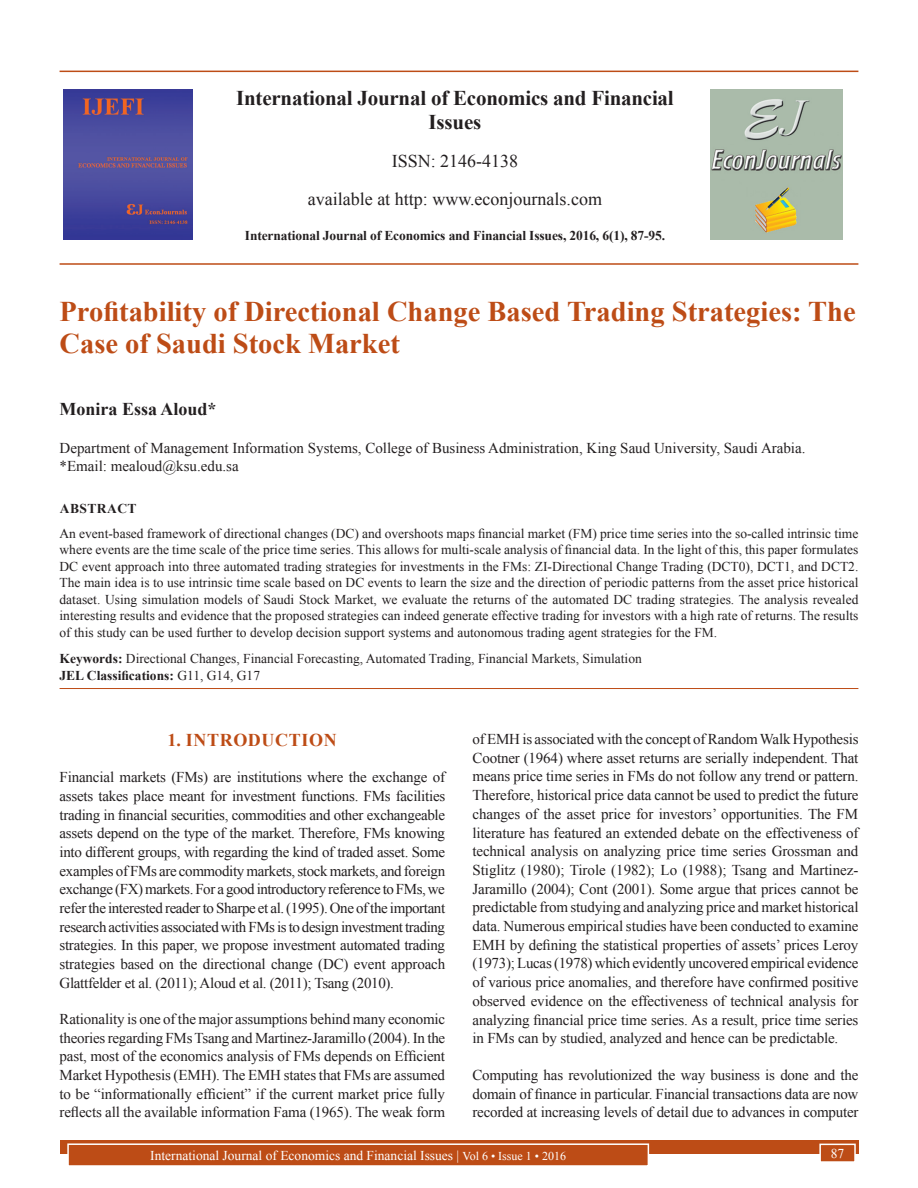
<style>
.page{position:relative;width:918px;height:1188px;background:#fff}
.page>*{position:absolute;margin:0;border:0;box-sizing:border-box;transform-origin:0 0}
.AT{font:700 28.5px/31.5px "Times New Roman";color:#bd4c16}
.Issue_details{font:700 21px/24px "Times New Roman";letter-spacing:-.01em;color:#231f20;text-align:center}
.Issue_details-2{font:18px "Times New Roman";color:#231f20}
.AU{font:700 18px "Times New Roman";color:#231f20}
.t1{font:700 18px "Times New Roman";letter-spacing:.035em;color:#bd4c16}
.TX{font:15px/18.8px "Times New Roman";letter-spacing:-.01em;color:#231f20;text-align:justify}
.AFF{font:15px/18px "Times New Roman";color:#231f20}
.ABS{font:13.5px/16.5px "Times New Roman";color:#231f20;text-align:justify}
.KWD{font:13.5px/16.2px "Times New Roman";color:#231f20}
.Folio{font:13.5px "Times New Roman";color:#fff}
.Issue_details-3{font:700 13.5px "Times New Roman";letter-spacing:-.01em;color:#231f20}
.ABSH{font:700 13.5px "Times New Roman";letter-spacing:.035em;color:#231f20}
.s1{font-weight:700}
.s2{font-size:12px}
</style>
<div class="page">
<hr style="left:60px;top:71px;width:798px;height:1px;background:#bd4c16">
<hr style="left:60px;top:263px;width:798px;height:2px;background:#bd4c16">
<img style="left:64px;top:89px;width:129px;height:151px">
<img style="left:711px;top:89px;width:132px;height:150px">
<div style="left:60px;top:1140px;width:798px;height:13px;background:#bd4c16"></div>
<div style="left:68px;top:1144px;width:580px;height:22px;background:#bd4c16"></div>
<div style="left:67px;top:1143px;width:582px;height:24px;border:2px solid #fff"></div>
<div style="left:820px;top:1144px;width:35px;height:18px;background:#bd4c16"></div>
<div style="left:819px;top:1144px;width:37px;height:19px;border:2px solid #fff"></div>
<hr style="left:60px;top:688px;width:798px;height:1px;background:#bd4c16">
<p class="Issue_details" style="left:236px;top:85px;width:439px">International Journal of Economics and Financial<br>Issues</p>
<p class="Issue_details-2" style="left:392px;top:148px;width:128px">ISSN: 2146-4138</p>
<p class="Issue_details-2" style="left:308px;top:186px;width:296px">available at http: www.econjournals.com</p>
<p class="Issue_details-3" style="left:245px;top:226px;width:422px">International Journal of Economics and Financial Issues, 2016, 6(1), 87-95.</p>
<p class="AT" style="left:60px;top:295px;width:798px">Profitability of Directional Change Based Trading Strategies: The<br>Case of Saudi Stock Market</p>
<p class="AU" style="left:60px;top:396px;width:159px">Monira Essa Aloud*</p>
<p class="AFF" style="left:60px;top:438px;width:748px">Department of Management Information Systems, College of Business Administration, King Saud University, Saudi Arabia. *Email: mealoud@ksu.edu.sa</p>
<p class="ABSH" style="left:60px;top:498px;width:78px">ABSTRACT</p>
<p class="ABS" style="left:60px;top:525px;width:800px">An event-based framework of directional changes (DC) and overshoots maps financial market (FM) price time series into the so-called intrinsic time where events are the time scale of the price time series. This allows for multi-scale analysis of financial data. In the light of this, this paper formulates DC event approach into three automated trading strategies for investments in the FMs: ZI-Directional Change Trading (DCT0), DCT1, and DCT2.<br>The main idea is to use intrinsic time scale based on DC events to learn the size and the direction of periodic patterns from the asset price historical dataset. Using simulation models of Saudi Stock Market, we evaluate the returns of the automated DC trading strategies. The analysis revealed interesting results and evidence that the proposed strategies can indeed generate effective trading for investors with a high rate of returns. The results of this study can be used further to develop decision support systems and autonomous trading agent strategies for the FM.</p>
<p class="KWD" style="left:60px;top:650px;width:584px"><span class="s1">Keywords:</span> Directional Changes, Financial Forecasting, Automated Trading, Financial Markets, Simulation<br><span class="s1">JEL Classifications:</span> G11, G14, G17</p>
<h1 class="t1" style="left:168px;top:727px;width:171px">1. INTRODUCTION</h1>
<p class="TX" style="left:60px;top:768px;width:387px">Financial markets (FMs) are institutions where the exchange of assets takes place meant for investment functions. FMs facilities trading in financial securities, commodities and other exchangeable assets depend on the type of the market. Therefore, FMs knowing into different groups, with regarding the kind of traded asset. Some examples of FMs are commodity markets, stock markets, and foreign exchange (FX) markets. For a good introductory reference to FMs, we refer the interested reader to Sharpe et al. (1995). One of the important research activities associated with FMs is to design investment trading strategies. In this paper, we propose investment automated trading strategies based on the directional change (DC) event approach Glattfelder et al. (2011); Aloud et al. (2011); Tsang (2010).</p>
<p class="TX" style="left:60px;top:1009px;width:387px">Rationality is one of the major assumptions behind many economic theories regarding FMs Tsang and Martinez-Jaramillo (2004). In the past, most of the economics analysis of FMs depends on Efficient Market Hypothesis (EMH). The EMH states that FMs are assumed to be “informationally efficient” if the current market price fully reflects all the available information Fama (1965). The weak form</p>
<p class="TX" style="left:472px;top:729px;width:388px">of EMH is associated with the concept of Random Walk Hypothesis Cootner (1964) where asset returns are serially independent. That means price time series in FMs do not follow any trend or pattern.<br>Therefore, historical price data cannot be used to predict the future changes of the asset price for investors’ opportunities. The FM literature has featured an extended debate on the effectiveness of technical analysis on analyzing price time series Grossman and Stiglitz (1980); Tirole (1982); Lo (1988); Tsang and Martinez-Jaramillo (2004); Cont (2001). Some argue that prices cannot be predictable from studying and analyzing price and market historical data. Numerous empirical studies have been conducted to examine EMH by defining the statistical properties of assets’ prices Leroy (1973); Lucas (1978) which evidently uncovered empirical evidence of various price anomalies, and therefore have confirmed positive observed evidence on the effectiveness of technical analysis for analyzing financial price time series. As a result, price time series in FMs can by studied, analyzed and hence can be predictable.</p>
<p class="TX" style="left:472px;top:1065px;width:388px">Computing has revolutionized the way business is done and the domain of finance in particular. Financial transactions data are now recorded at increasing levels of detail due to advances in computer</p>
<p class="Folio" style="left:150px;top:1146px;width:417px">International Journal of Economics and Financial Issues | <span class="s2">Vol 6 • Issue 1 • 2016</span></p>
<p class="Folio" style="left:831px;top:1144px;width:15px">87</p>
</div>
